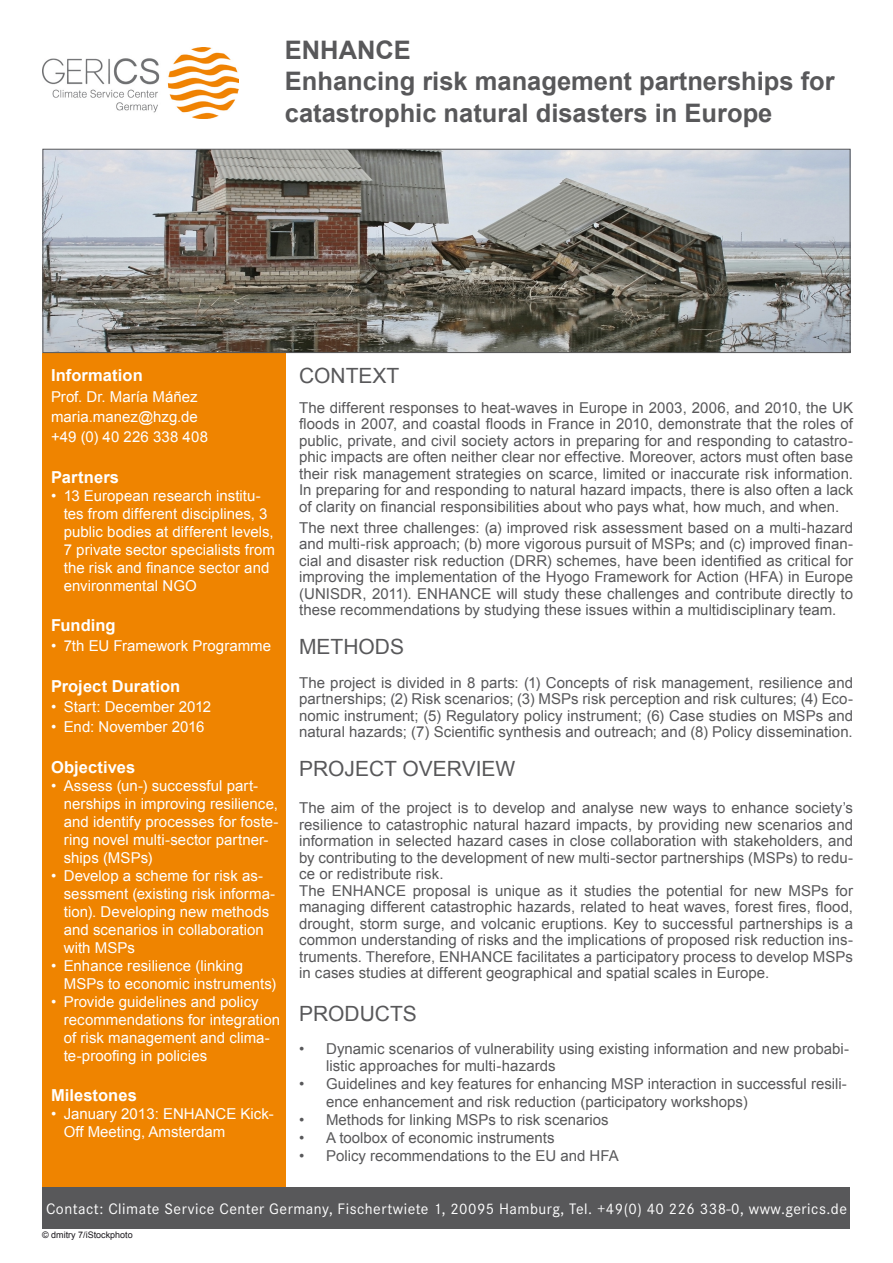
<style>
.page{position:relative;width:893px;height:1263px;background:#fff}
.page>*{position:absolute;margin:0;border:0;box-sizing:border-box;transform-origin:0 0}
.t1{font:700 25.5px/31.5px "Arial";color:#58585a}
.t2{font:21px "Arial";color:#58585a}
.t3{font:700 16.5px "Arial";letter-spacing:.005em;color:#fff}
.t4{font:15.75px "Corporate S";letter-spacing:.03em;color:#fff}
.t5{font:15px/16.5px "Arial";color:#58585a;text-align:justify}
.t6{font:15px/18px "Arial";letter-spacing:.005em;color:#fff}
.t7{font:9px "Arial";color:#1a171c}
</style>
<div class="page">
<div style="left:43px;top:351px;width:243px;height:840px;background:#ef8400"></div>
<img style="left:45px;top:151px;width:803px;height:200px">
<div style="left:43px;top:149px;width:807px;height:204px;border:1px solid #58585a"></div>
<img style="left:43px;top:48px;width:195px;height:70px">
<div style="left:43px;top:1187px;width:807px;height:42px;background:#58585a"></div>
<p class="t1" style="left:285px;top:35px;width:128px">ENHANCE</p>
<p class="t1" style="left:285px;top:66px;width:551px">Enhancing risk management partnerships for catastrophic natural disasters in Europe</p>
<p class="t3" style="left:51px;top:365px;width:93px">Information</p>
<p class="t6" style="left:51px;top:387px;width:148px">Prof. Dr. María Máñez</p>
<p class="t6" style="left:51px;top:408px;width:148px">maria.manez@hzg.de</p>
<p class="t6" style="left:51px;top:428px;width:159px">+49 (0) 40 226 338 408</p>
<p class="t3" style="left:51px;top:466px;width:70px">Partners</p>
<p class="t6" style="left:64px;top:486px;width:213px;text-indent:-13px">• 13 European research institu&shy;tes from different disciplines, 3 public bodies at different levels,<br>7 private sector specialists from the risk and finance sector and environmental NGO</p>
<p class="t3" style="left:51px;top:614px;width:66px">Funding</p>
<p class="t6" style="left:51px;top:637px;width:222px">• 7th EU Framework Programme</p>
<p class="t3" style="left:51px;top:675px;width:131px">Project Duration</p>
<p class="t6" style="left:51px;top:698px;width:162px">• Start: December 2012</p>
<p class="t6" style="left:51px;top:718px;width:155px">• End: November 2016</p>
<p class="t3" style="left:51px;top:756px;width:86px">Objectives</p>
<p class="t6" style="left:64px;top:777px;width:216px;text-indent:-13px">• Assess (un-) successful part&shy;nerships in improving resilience, and identify processes for foste&shy;ring novel multi-sector partner&shy;ships (MSPs)</p>
<p class="t6" style="left:64px;top:867px;width:213px;text-indent:-13px">• Develop a scheme for risk as&shy;sessment (existing risk informa&shy;tion). Developing new methods and scenarios in collaboration with MSPs</p>
<p class="t6" style="left:64px;top:957px;width:214px;text-indent:-13px">• Enhance resilience (linking<br>MSPs to economic instruments)</p>
<p class="t6" style="left:64px;top:993px;width:218px;text-indent:-13px">• Provide guidelines and policy recommendations for integration of risk management and clima&shy;te-proofing in policies</p>
<p class="t3" style="left:51px;top:1085px;width:87px">Milestones</p>
<p class="t6" style="left:64px;top:1105px;width:212px;text-indent:-13px">• January 2013: ENHANCE Kick-<br>Off Meeting, Amsterdam</p>
<p class="t2" style="left:299px;top:362px;width:102px">CONTEXT</p>
<p class="t5" style="left:299px;top:399px;width:556px">The different responses to heat-waves in Europe in 2003, 2006, and 2010, the UK floods in 2007, and coastal floods in France in 2010, demonstrate that the roles of public, private, and civil society actors in preparing for and responding to catastro&shy;phic impacts are often neither clear nor effective. Moreover, actors must often base their risk management strategies on scarce, limited or inaccurate risk information.<br>In preparing for and responding to natural hazard impacts, there is also often a lack of clarity on financial responsibilities about who pays what, how much, and when.</p>
<p class="t5" style="left:299px;top:519px;width:555px">The next three challenges: (a) improved risk assessment based on a multi-hazard and multi-risk approach; (b) more vigorous pursuit of MSPs; and (c) improved finan&shy;cial and disaster risk reduction (DRR) schemes, have been identified as critical for improving the implementation of the Hyogo Framework for Action (HFA) in Europe (UNISDR, 2011). ENHANCE will study these challenges and contribute directly to these recommendations by studying these issues within a multidisciplinary team.</p>
<p class="t2" style="left:299px;top:633px;width:107px">METHODS</p>
<p class="t5" style="left:299px;top:674px;width:556px">The project is divided in 8 parts: (1) Concepts of risk management, resilience and partnerships; (2) Risk scenarios; (3) MSPs risk perception and risk cultures; (4) Eco&shy;nomic instrument; (5) Regulatory policy instrument; (6) Case studies on MSPs and natural hazards; (7) Scientific synthesis and outreach; and (8) Policy dissemination.</p>
<p class="t2" style="left:299px;top:755px;width:218px">PROJECT OVERVIEW</p>
<p class="t5" style="left:299px;top:800px;width:556px">The aim of the project is to develop and analyse new ways to enhance society’s resilience to catastrophic natural hazard impacts, by providing new scenarios and information in selected hazard cases in close collaboration with stakeholders, and by contributing to the development of new multi-sector partnerships (MSPs) to redu&shy;ce or redistribute risk.</p>
<p class="t5" style="left:299px;top:882px;width:556px">The ENHANCE proposal is unique as it studies the potential for new MSPs for managing different catastrophic hazards, related to heat waves, forest fires, flood, drought, storm surge, and volcanic eruptions. Key to successful partnerships is a common understanding of risks and the implications of proposed risk reduction ins&shy;truments. Therefore, ENHANCE facilitates a participatory process to develop MSPs in cases studies at different geographical and spatial scales in Europe.</p>
<p class="t2" style="left:299px;top:1000px;width:119px">PRODUCTS</p>
<p class="t5" style="left:326px;top:1041px;width:525px;text-indent:-27px">• Dynamic scenarios of vulnerability using existing information and new probabi&shy;listic approaches for multi-hazards</p>
<p class="t5" style="left:326px;top:1074px;width:522px;line-height:18px;text-indent:-27px">• Guidelines and key features for enhancing MSP interaction in successful resili&shy;ence enhancement and risk reduction (participatory workshops)</p>
<p class="t5" style="left:299px;top:1111px;width:311px">• Methods for linking MSPs to risk scenarios</p>
<p class="t5" style="left:299px;top:1129px;width:257px">• A toolbox of economic instruments</p>
<p class="t5" style="left:299px;top:1147px;width:321px">• Policy recommendations to the EU and HFA</p>
<p class="t4" style="left:46px;top:1200px;width:802px">Contact: Climate Service Center Germany, Fischertwiete 1, 20095 Hamburg, Tel. +49(0) 40 226 338-0, www.gerics.de</p>
<p class="t7" style="left:42px;top:1228px;width:92px">© dmitry 7/iStockphoto</p>
</div>
